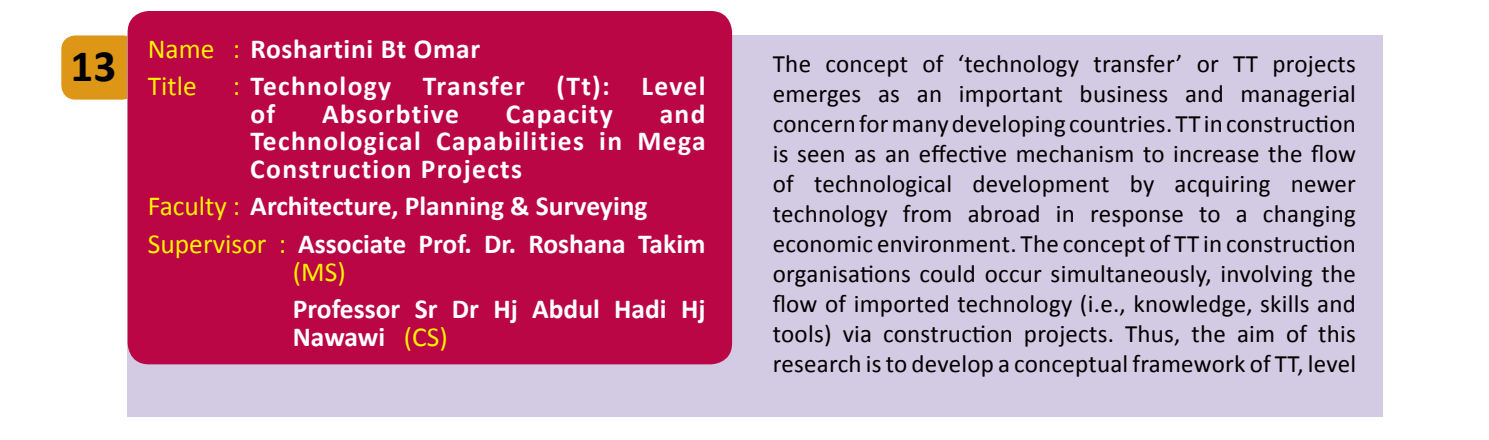
<style>
.page{position:relative;width:1489px;height:440px;background:#fff}
.page>*{position:absolute;margin:0;border:0;box-sizing:border-box;transform-origin:0 0}
.t1{font:700 45px "Calibri";color:#000}
.t2{font:700 27.5px/37.5px "Calibri";color:#fff}
.t3{font:700 27.5px/27.5px "Calibri";letter-spacing:.025em;color:#fff}
.t4{font:700 27.5px/27.5px "Calibri";letter-spacing:.05em;color:#fff}
.t5{font:27.5px "Calibri";color:#fff200}
.t6{font:25px/30px "Calibri";letter-spacing:.01em;color:#000;text-align:justify}
.s1{font-weight:400;color:#fff200}
</style>
<div class="page">
<div style="left:61px;top:35px;width:75px;height:65px;background:#de9616;border-radius:14px"></div>
<div style="left:128px;top:36px;width:1254px;height:381px;background:#d3cae4"></div>
<div style="left:128px;top:11px;width:604px;height:353px;background:#ba0645;border-radius:21px"></div>
<p class="t3" style="left:148px;top:29px;width:334px;line-height:37.5px"><span class="s1">Name :</span> Roshartini Bt Omar<br><span class="s1">Title</span></p>
<h1 class="t1" style="left:71px;top:38px;width:47px">13</h1>
<p class="t6" style="left:772px;top:48px;width:585px">The concept of ‘technology transfer’ or TT projects emerges as an important business and managerial concernformanydeveloping countries. TT inconstruction is seen as an effective mechanism to increase the flow of technological development by acquiring newer technology from abroad in response to a changing economic environment. The concept of TT in construction organisations could occur simultaneously, involving the flow of imported technology (i.e., knowledge, skills and tools) via construction projects. Thus, the aim of this research isto develop a conceptual framework of TT, level</p>
<p class="t4" style="left:250px;top:71px;width:456px;text-indent:-17px"><span class="s1">:</span> Technology Transfer (Tt): Level of</p>
<p class="t4" style="left:322px;top:99px;width:138px">Absorbtive</p>
<p class="t4" style="left:506px;top:99px;width:108px">Capacity</p>
<p class="t3" style="left:250px;top:99px;width:457px;text-align:justify;text-indent:409px">and Technological Capabilities in Mega Construction Projects</p>
<p class="t2" style="left:148px;top:186px;width:559px"><span class="s1">Faculty :</span> Architecture, Planning &amp; Surveying<br><span class="s1">Supervisor :</span> Associate Prof. Dr. Roshana Takim</p>
<p class="t5" style="left:293px;top:254px;width:54px">(MS)</p>
<p class="t2" style="left:293px;top:294px;width:414px;line-height:27.5px">Professor Sr Dr Hj Abdul Hadi Hj<br>Nawawi <span class="s1">(CS)</span></p>
</div>
